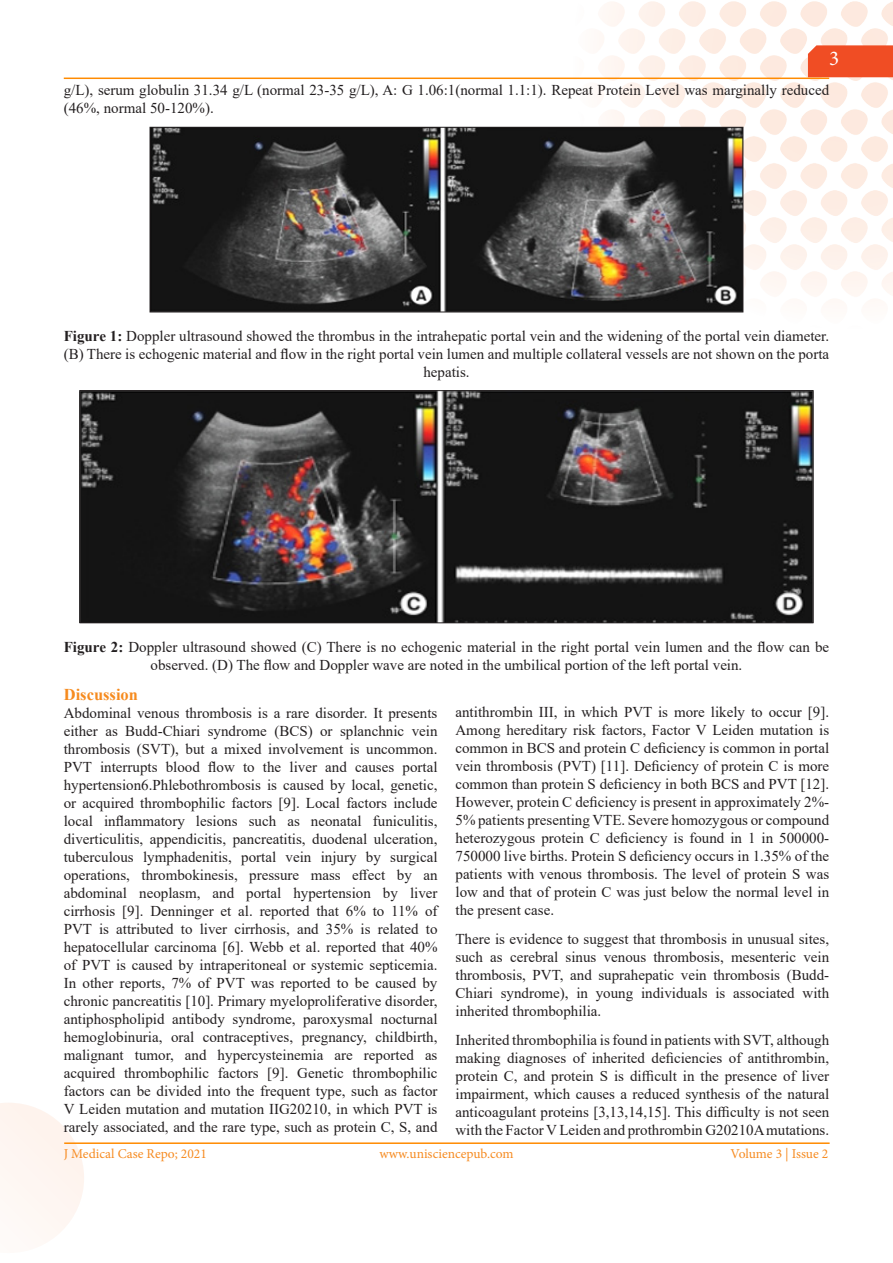
<style>
.page{position:relative;width:893px;height:1263px;background:#fff}
.page>*{position:absolute;margin:0;border:0;box-sizing:border-box;transform-origin:0 0}
.SUBHEAD{font:21px "Minion Pro";color:#fff}
.ABSTRACT{font:700 16.5px "Times New Roman";color:#f68b1f}
.BODY{font:15px/18px "Times New Roman";color:#231f20;text-align:justify}
.t1{font:13.5px "Minion Pro";color:#f68b21}
.s1{font-weight:700}
</style>
<div class="page">
<svg style="left:0;top:1103px;width:84px;height:135px"></svg>
<img style="left:571px;top:1px;width:322px;height:312px">
<div style="left:808px;top:45px;width:85px;height:32px;background:#f04d24"></div>
<hr style="left:64px;top:1142px;width:766px;height:2px;background:#ff8b01">
<hr style="left:64px;top:78px;width:765px;height:1px;background:#ff8b01">
<img style="left:152px;top:129px;width:589px;height:181px">
<div style="left:150px;top:127px;width:593px;height:185px;border:1px solid #231f20"></div>
<img style="left:82px;top:392px;width:729px;height:229px">
<div style="left:80px;top:390px;width:733px;height:233px;border:1px solid #231f20"></div>
<p class="SUBHEAD" style="left:829px;top:44px;width:12px">3</p>
<p class="BODY" style="left:64px;top:81px;width:767px">g/L), serum globulin 31.34 g/L (normal 23-35 g/L), A: G 1.06:1(normal 1.1:1). Repeat Protein Level was marginally reduced (46%, normal 50-120%).</p>
<p class="BODY" style="left:64px;top:326px;width:767px;text-align:center"><span class="s1">Figure 1:</span> Doppler ultrasound showed the thrombus in the intrahepatic portal vein and the widening of the portal vein diameter. (B) There is echogenic material and flow in the right portal vein lumen and multiple collateral vessels are not shown on the porta hepatis.</p>
<p class="BODY" style="left:64px;top:637px;width:767px;text-align:center"><span class="s1">Figure 2:</span> Doppler ultrasound showed (C) There is no echogenic material in the right portal vein lumen and the flow can be observed. (D) The flow and Doppler wave are noted in the umbilical portion of the left portal vein.</p>
<p class="ABSTRACT" style="left:64px;top:683px;width:76px">Discussion</p>
<p class="BODY" style="left:64px;top:704px;width:375px">Abdominal venous thrombosis is a rare disorder. It presents either as Budd-Chiari syndrome (BCS) or splanchnic vein thrombosis (SVT), but a mixed involvement is uncommon.<br>PVT interrupts blood flow to the liver and causes portal hypertension6.Phlebothrombosis is caused by local, genetic, or acquired thrombophilic factors [9]. Local factors include local inflammatory lesions such as neonatal funiculitis, diverticulitis, appendicitis, pancreatitis, duodenal ulceration, tuberculous lymphadenitis, portal vein injury by surgical operations, thrombokinesis, pressure mass effect by an abdominal neoplasm, and portal hypertension by liver cirrhosis [9]. Denninger et al. reported that 6% to 11% of PVT is attributed to liver cirrhosis, and 35% is related to hepatocellular carcinoma [6]. Webb et al. reported that 40% of PVT is caused by intraperitoneal or systemic septicemia.<br>In other reports, 7% of PVT was reported to be caused by chronic pancreatitis [10]. Primary myeloproliferative disorder, antiphospholipid antibody syndrome, paroxysmal nocturnal hemoglobinuria, oral contraceptives, pregnancy, childbirth, malignant tumor, and hypercysteinemia are reported as acquired thrombophilic factors [9]. Genetic thrombophilic factors can be divided into the frequent type, such as factor V Leiden mutation and mutation IIG20210, in which PVT is rarely associated, and the rare type, such as protein C, S, and</p>
<p class="BODY" style="left:455px;top:703px;width:375px">antithrombin III, in which PVT is more likely to occur [9].<br>Among hereditary risk factors, Factor V Leiden mutation is common in BCS and protein C deficiency is common in portal vein thrombosis (PVT) [11]. Deficiency of protein C is more common than protein S deficiency in both BCS and PVT [12].<br>However, protein C deficiency is present in approximately 2%- 5% patients presenting VTE. Severe homozygous or compound heterozygous protein C deficiency is found in 1 in 500000- 750000 live births. Protein S deficiency occurs in 1.35% of the patients with venous thrombosis. The level of protein S was low and that of protein C was just below the normal level in the present case.</p>
<p class="BODY" style="left:455px;top:929px;width:375px">There is evidence to suggest that thrombosis in unusual sites, such as cerebral sinus venous thrombosis, mesenteric vein thrombosis, PVT, and suprahepatic vein thrombosis (Budd-Chiari syndrome), in young individuals is associated with inherited thrombophilia.</p>
<p class="BODY" style="left:455px;top:1030px;width:375px">Inherited thrombophilia is found in patients with SVT, although making diagnoses of inherited deficiencies of antithrombin, protein C, and protein S is difficult in the presence of liver impairment, which causes a reduced synthesis of the natural anticoagulant proteins [3,13,14,15]. This difficulty is not seen with the Factor V Leiden and prothrombin G20210A mutations.</p>
<p class="t1" style="left:64px;top:1144px;width:145px">J Medical Case Repo; 2021</p>
<p class="t1" style="left:379px;top:1144px;width:136px">www.unisciencepub.com</p>
<p class="t1" style="left:730px;top:1144px;width:99px">Volume 3 | Issue 2</p>
</div>
